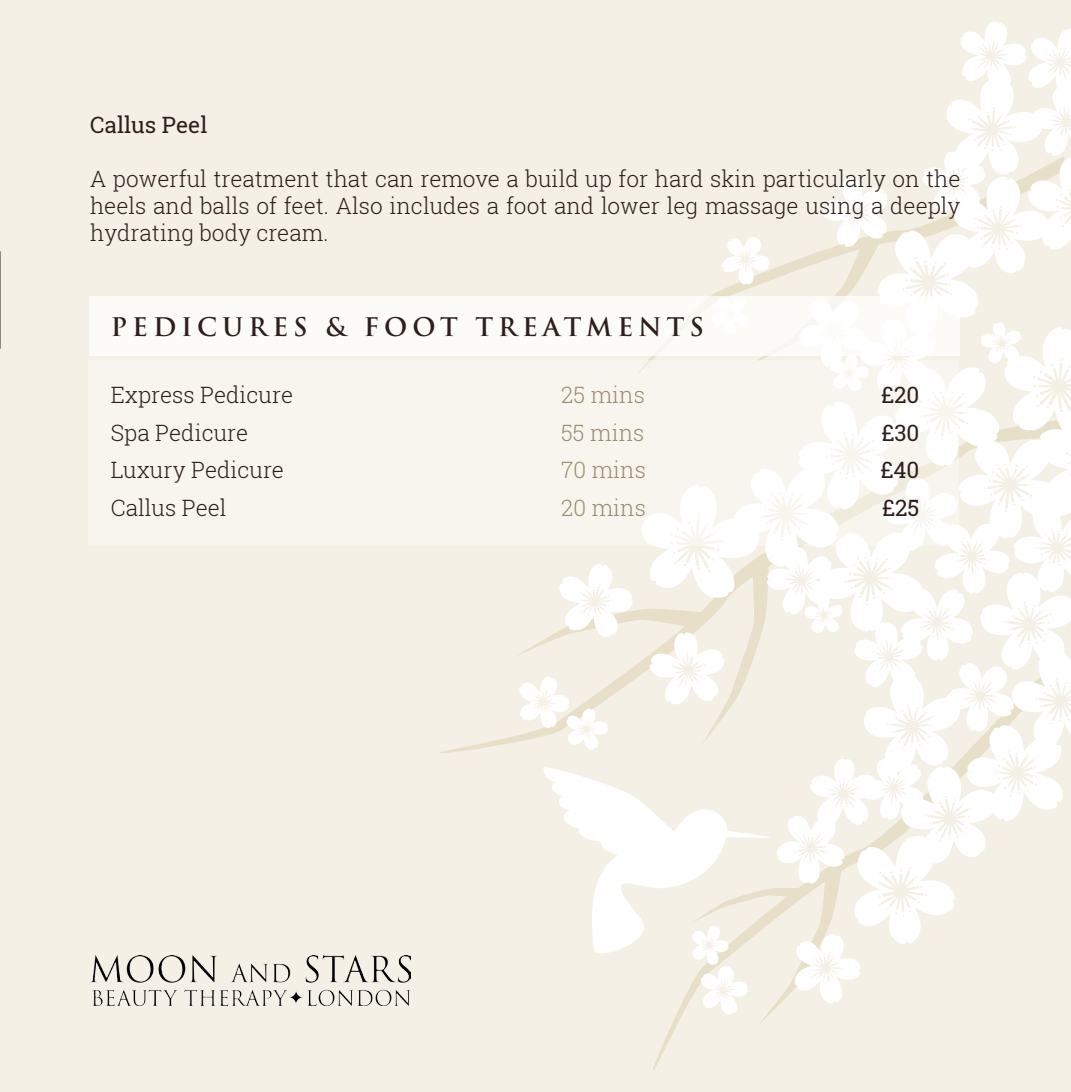
<style>
.page{position:relative;width:1071px;height:1092px;background:#fff}
.page>*{position:absolute;margin:0;border:0;box-sizing:border-box;transform-origin:0 0}
.t1{font:700 25px "Trajan Pro";letter-spacing:.2em;color:#2e1f1c}
.t2{font:300 22.5px/27px "Roboto Slab";color:#2e1f1c;text-align:justify}
.t3{font:300 22.5px "Roboto Slab";color:#9e8c71}
.t4{font:22.5px "Roboto Slab";color:#2e1f1c}
</style>
<div class="page">
<div style="left:0;top:0;width:1070px;height:1091px;background:#f4f0e6"></div>
<svg style="left:518px;top:21px;width:552px;height:995px"></svg>
<img style="left:90px;top:955px;width:321px;height:50px">
<img style="left:0;top:0;width:1px;height:280px">
<div style="left:88px;top:360px;width:870px;height:186px;background:linear-gradient(to right,#f7f4ed,#fbf9f5)"></div>
<div style="left:89px;top:296px;width:870px;height:59px;background:#fcfbf8"></div>
<p class="t4" style="left:90px;top:116px;width:119px">Callus Peel</p>
<p class="t2" style="left:90px;top:167px;width:871px">A powerful treatment that can remove a build up for hard skin particularly on the heels and balls of feet. Also includes a foot and lower leg massage using a deeply hydrating body cream.</p>
<p class="t1" style="left:111px;top:312px;width:594px">PEDICURES &amp; FOOT TREATMENTS</p>
<p class="t2" style="left:111px;top:383px;width:184px">Express Pedicure</p>
<p class="t3" style="left:561px;top:385px;width:85px">25 mins</p>
<p class="t4" style="left:880px;top:386px;width:40px">£20</p>
<p class="t2" style="left:111px;top:421px;width:139px">Spa Pedicure</p>
<p class="t3" style="left:561px;top:423px;width:85px">55 mins</p>
<p class="t4" style="left:881px;top:423px;width:39px">£30</p>
<p class="t2" style="left:111px;top:458px;width:175px">Luxury Pedicure</p>
<p class="t3" style="left:561px;top:460px;width:86px">70 mins</p>
<p class="t4" style="left:880px;top:461px;width:40px">£40</p>
<p class="t2" style="left:111px;top:496px;width:117px">Callus Peel</p>
<p class="t3" style="left:561px;top:498px;width:86px">20 mins</p>
<p class="t4" style="left:881px;top:498px;width:39px">£25</p>
</div>
